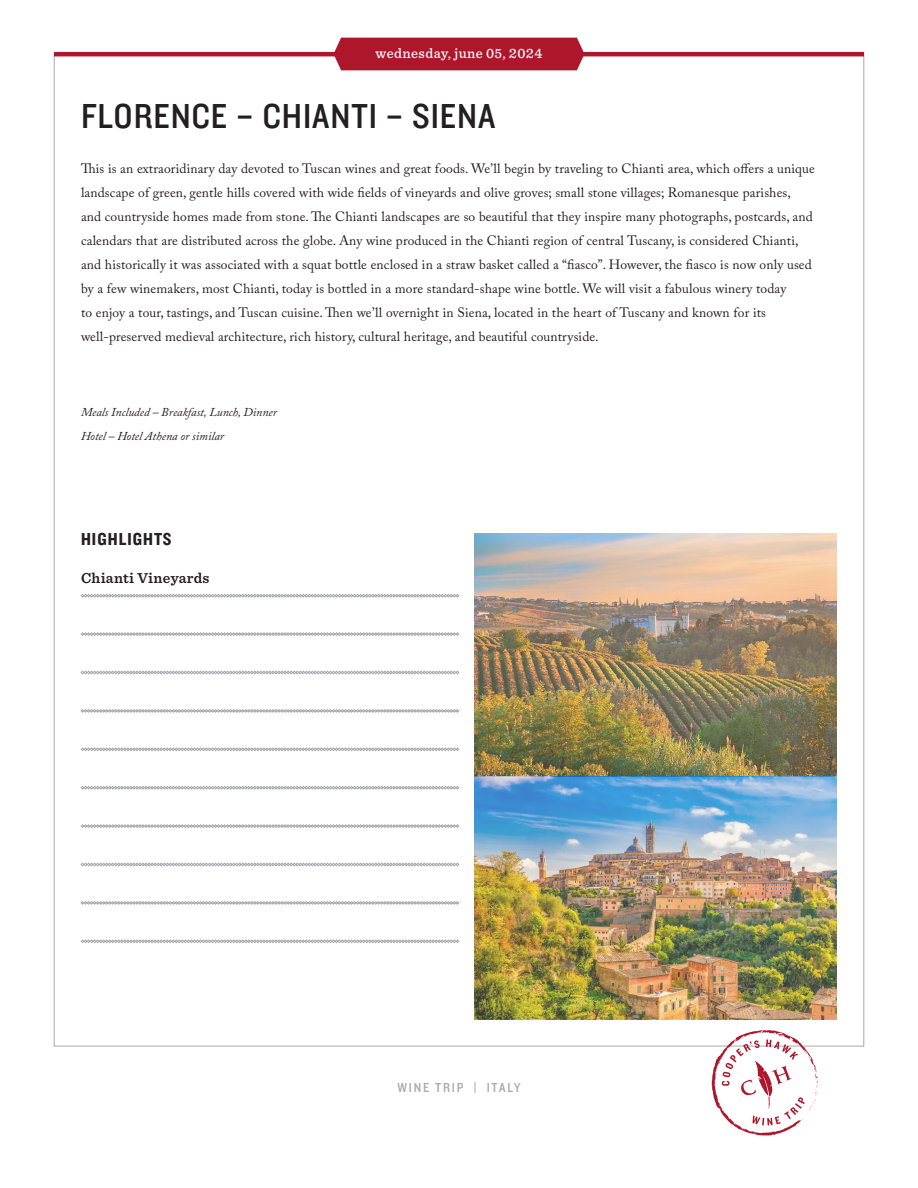
<style>
.page{position:relative;width:918px;height:1188px;background:#fff}
.page>*{position:absolute;margin:0;border:0;box-sizing:border-box;transform-origin:0 0}
.Headline{font:36px "Knockout HTF30 Junior Welterwt";letter-spacing:.025em;color:#231f20}
.List_Headline{font:18px "Knockout HTF50 Welterweight";letter-spacing:.06em;color:#231f20}
.t1{font:600 15px "Sentinel";letter-spacing:.02em;color:#231f20}
.Date__reversed{font:500 14.25px "Sentinel";letter-spacing:.03em;color:#fff}
.Body{font:13.5px/24px "Adobe Caslon Pro";letter-spacing:.01em;color:#231f20}
.t2{font:13.5px "Knockout HTF30 Junior Welterwt";letter-spacing:.13em;color:#a8a9ad}
.Body-2{font:italic 12px "Adobe Caslon Pro";color:#231f20}
</style>
<div class="page">
<svg style="left:712px;top:1030px;width:106px;height:106px"></svg>
<div style="left:334px;top:38px;width:250px;height:32px;background:#ae172b"></div>
<hr style="left:54px;top:52px;width:810px;height:4px;background:#ae172b">
<svg style="left:81px;top:594px;width:378px;height:3px"></svg>
<svg style="left:81px;top:632px;width:378px;height:4px"></svg>
<svg style="left:81px;top:671px;width:378px;height:3px"></svg>
<svg style="left:81px;top:709px;width:378px;height:4px"></svg>
<svg style="left:81px;top:748px;width:378px;height:3px"></svg>
<svg style="left:81px;top:786px;width:378px;height:3px"></svg>
<svg style="left:81px;top:824px;width:378px;height:4px"></svg>
<svg style="left:81px;top:863px;width:378px;height:3px"></svg>
<svg style="left:81px;top:901px;width:378px;height:4px"></svg>
<svg style="left:81px;top:940px;width:378px;height:3px"></svg>
<img style="left:475px;top:533px;width:362px;height:486px">
<p class="Date__reversed" style="left:376px;top:43px;width:168px">wednesday, june 05, 2024</p>
<p class="Headline" style="left:81px;top:97px;width:416px">FLORENCE – CHIANTI – SIENA</p>
<p class="Body" style="left:81px;top:157px;width:735px">This is an extraoridinary day devoted to Tuscan wines and great foods. We’ll begin by traveling to Chianti area, which offers a unique landscape of green, gentle hills covered with wide fields of vineyards and olive groves; small stone villages; Romanesque parishes,<br>and countryside homes made from stone. The Chianti landscapes are so beautiful that they inspire many photographs, postcards, and calendars that are distributed across the globe. Any wine produced in the Chianti region of central Tuscany, is considered Chianti, and historically it was associated with a squat bottle enclosed in a straw basket called a “fiasco”. However, the fiasco is now only used by a few winemakers, most Chianti, today is bottled in a more standard-shape wine bottle. We will visit a fabulous winery today<br>to enjoy a tour, tastings, and Tuscan cuisine. Then we’ll overnight in Siena, located in the heart of Tuscany and known for its well-preserved medieval architecture, rich history, cultural heritage, and beautiful countryside.</p>
<p class="Body-2" style="left:81px;top:405px;width:198px">Meals Included – Breakfast, Lunch, Dinner</p>
<p class="Body-2" style="left:81px;top:429px;width:145px">Hotel – Hotel Athena or similar</p>
<p class="List_Headline" style="left:81px;top:530px;width:92px">HIGHLIGHTS</p>
<p class="t1" style="left:81px;top:567px;width:130px">Chianti Vineyards</p>
<p class="t2" style="left:398px;top:1081px;width:125px">WINE TRIP | ITALY</p>
</div>
